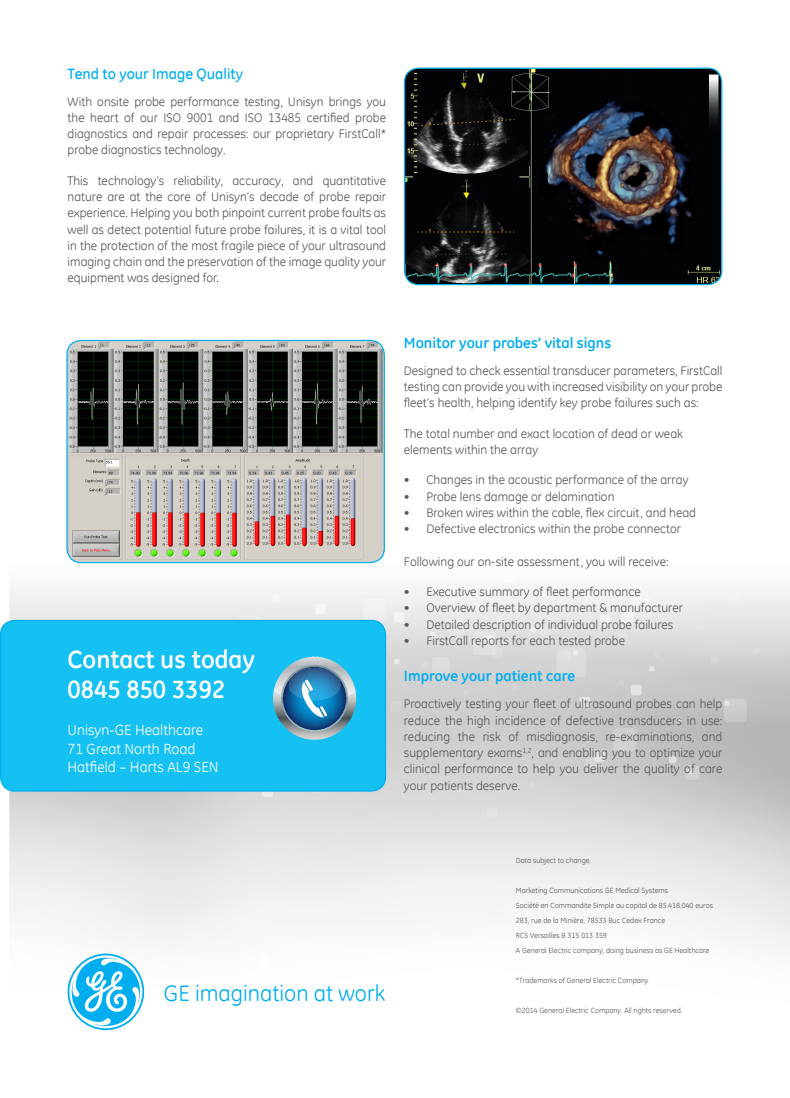
<style>
.page{position:relative;width:790px;height:1098px;background:#fff}
.page>*{position:absolute;margin:0;border:0;box-sizing:border-box;transform-origin:0 0}
.Front_Cover_Subhead{font:700 25px "GE Inspira";color:#fff}
.t1{font:22.5px "GE Inspira";color:#00aeef}
.Subhead_1{font:700 15px "GE Inspira";color:#00aeef}
.Subhead_1-2{font:500 15px "GE Inspira";color:#00aeef}
.Subhead_1_copy{font:700 15px "GE Inspira";color:#00aeef}
.Headquarter_Contact{font:14.75px "GE Inspira";color:#fff}
.Body_Text{font:12.5px/16.2px "GE Inspira";color:#57585a;text-align:justify}
.Legalize_and_Referen{font:7.5px "GE Inspira";color:#57585a}
.s1{color:#231f20}
</style>
<div class="page">
<img style="left:9px;top:339px;width:780px;height:692px">
<div style="left:1px;top:620px;width:384px;height:171px;background:#15c0f2;border-radius:14px"></div>
<div style="left:0;top:620px;width:386px;height:171px;border:1px solid #00aeef;border-radius:14px"></div>
<img style="left:67px;top:340px;width:317px;height:222px">
<div style="left:66px;top:340px;width:318px;height:223px;border:1px solid #00aeef;border-radius:14px"></div>
<svg style="left:67px;top:953px;width:77px;height:77px"></svg>
<svg style="left:273px;top:656px;width:82px;height:75px"></svg>
<img style="left:405px;top:68px;width:316px;height:216px">
<div style="left:403px;top:68px;width:319px;height:217px;border:1px solid #00aeef;border-radius:14px"></div>
<p class="Subhead_1-2" style="left:68px;top:65px;width:177px">Tend to your Image Quality</p>
<p class="Body_Text" style="left:68px;top:93px;width:320px">With onsite probe performance testing, Unisyn brings you the heart of our ISO 9001 and ISO 13485 certified probe diagnostics and repair processes: our proprietary FirstCall* probe diagnostics technology.</p>
<p class="Body_Text" style="left:68px;top:172px;width:320px">This technology’s reliability, accuracy, and quantitative nature are at the core of Unisyn’s decade of probe repair experience. Helping you both pinpoint current probe faults as well as detect potential future probe failures, it is a vital tool in the protection of the most fragile piece of your ultrasound imaging chain and the preservation of the image quality your equipment was designed for<span class="s1">.</span></p>
<p class="Front_Cover_Subhead" style="left:68px;top:643px;width:189px">Contact us today</p>
<p class="Front_Cover_Subhead" style="left:68px;top:673px;width:159px">0845 850 3392</p>
<p class="Headquarter_Contact" style="left:68px;top:720px;width:137px">Unisyn-GE Healthcare</p>
<p class="Headquarter_Contact" style="left:68px;top:739px;width:129px">71 Great North Road</p>
<p class="Headquarter_Contact" style="left:68px;top:757px;width:152px">Hatfield – Harts AL9 SEN</p>
<p class="Subhead_1" style="left:403px;top:333px;width:209px">Monitor your probes’ vital signs</p>
<p class="Body_Text" style="left:403px;top:362px;width:320px">Designed to check essential transducer parameters, FirstCall testing can provide you with increased visibility on your probe fleet’s health, helping identify key probe failures such as:</p>
<p class="Body_Text" style="left:403px;top:425px;width:280px">The total number and exact location of dead or weak elements within the array</p>
<p class="Body_Text" style="left:403px;top:471px;width:286px">• Changes in the acoustic performance of the array</p>
<p class="Body_Text" style="left:403px;top:488px;width:212px">• Probe lens damage or delamination</p>
<p class="Body_Text" style="left:403px;top:504px;width:293px">• Broken wires within the cable, flex circuit, and head</p>
<p class="Body_Text" style="left:403px;top:520px;width:278px">• Defective electronics within the probe connector</p>
<p class="Body_Text" style="left:403px;top:553px;width:266px">Following our on-site assessment, you will receive:</p>
<p class="Body_Text" style="left:403px;top:583px;width:238px">• Executive summary of fleet performance</p>
<p class="Body_Text" style="left:403px;top:599px;width:280px">• Overview of fleet by department &amp; manufacturer</p>
<p class="Body_Text" style="left:403px;top:616px;width:271px">• Detailed description of individual probe failures</p>
<p class="Body_Text" style="left:403px;top:632px;width:223px">• FirstCall reports for each tested probe</p>
<p class="Subhead_1_copy" style="left:403px;top:666px;width:173px">Improve your patient care</p>
<p class="Body_Text" style="left:403px;top:695px;width:320px">Proactively testing your fleet of ultrasound probes can help reduce the high incidence of defective transducers in use: reducing the risk of misdiagnosis, re-examinations, and supplementary exams<sup>1,2</sup>, and enabling you to optimize your clinical performance to help you deliver the quality of care your patients deserve.</p>
<p class="t1" style="left:164px;top:978px;width:222px">GE imagination at work</p>
<p class="Legalize_and_Referen" style="left:515px;top:855px;width:77px">Data subject to change.</p>
<p class="Legalize_and_Referen" style="left:515px;top:885px;width:153px">Marketing Communications GE Medical Systems</p>
<p class="Legalize_and_Referen" style="left:515px;top:900px;width:198px">Société en Commandite Simple au capital de 85.418.040 euros</p>
<p class="Legalize_and_Referen" style="left:515px;top:915px;width:151px">283, rue de la Minière, 78533 Buc Cedex France</p>
<p class="Legalize_and_Referen" style="left:515px;top:930px;width:92px">RCS Versailles B 315 013 359</p>
<p class="Legalize_and_Referen" style="left:515px;top:945px;width:195px">A General Electric company, doing business as GE Healthcare</p>
<p class="Legalize_and_Referen" style="left:515px;top:975px;width:134px">*Trademarks of General Electric Company</p>
<p class="Legalize_and_Referen" style="left:515px;top:1005px;width:168px">©2014 General Electric Company. All rights reserved.</p>
</div>
